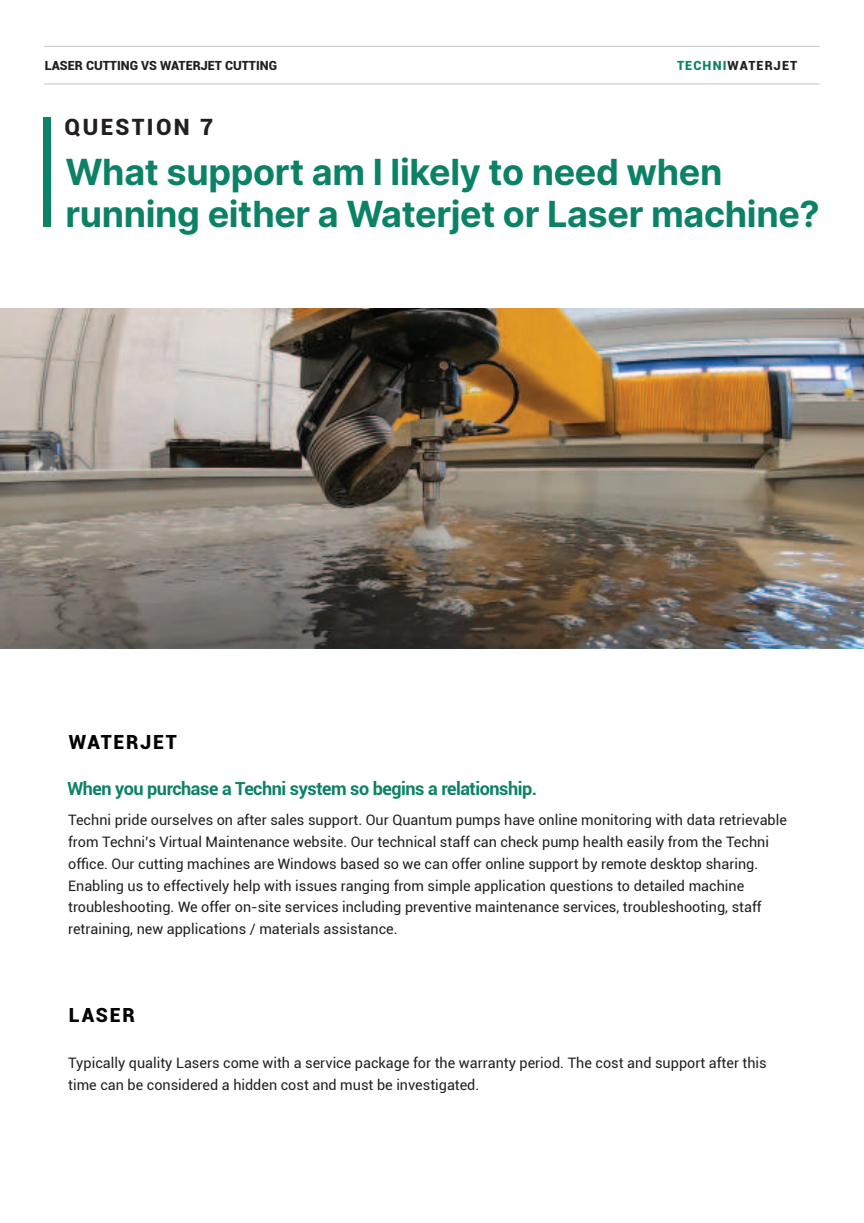
<style>
.page{position:relative;width:864px;height:1223px;background:#fff}
.page>*{position:absolute;margin:0;border:0;box-sizing:border-box;transform-origin:0 0}
.t1{font:900 22.5px "Roboto";letter-spacing:.105em;color:#231f20}
.t2{font:900 19.5px "Roboto";letter-spacing:.09em;color:#040503}
.t3{font:700 18px "Roboto";letter-spacing:-.025em;color:#0b8265}
.t4{font:14.4px/21.9px "Roboto";color:#231f20}
.t5{font:700 12.9px "Inter";letter-spacing:-.03em;color:#0b8265}
.t6{font:900 12.6px "Roboto";color:#231f20}
.t7{font:900 12.6px "Roboto";letter-spacing:.09em;color:#231f20}
.s1{color:#0b8265}
</style>
<div class="page">
<img style="left:44px;top:117px;width:6px;height:110px">
<hr style="left:44px;top:46px;width:776px;height:1px;background:#c3c3c3">
<hr style="left:44px;top:83px;width:776px;height:1px;background:#c3c3c3">
<img style="left:0;top:308px;width:864px;height:340px">
<p class="t6" style="left:45px;top:58px;width:234px">LASER CUTTING VS WATERJET CUTTING</p>
<p class="t7" style="left:677px;top:58px;width:122px"><span class="s1">TECHNI</span>WATERJET</p>
<h1 class="t1" style="left:65px;top:114px;width:150px">QUESTION 7</h1>
<p class="t5" style="left:65px;top:173px;width:659px">What support am I likely to need when</p>
<p class="t5" style="left:65px;top:215px;width:756px">running either a Waterjet or Laser machine?</p>
<h2 class="t2" style="left:69px;top:730px;width:109px">WATERJET</h2>
<p class="t3" style="left:67px;top:781px;width:471px">When you purchase a Techni system so begins a relationship.</p>
<p class="t4" style="left:68px;top:809px;width:720px">Techni pride ourselves on after sales support. Our Quantum pumps have online monitoring with data retrievable from Techniís Virtual Maintenance website. Our technical staff can check pump health easily from the Techni office. Our cutting machines are Windows based so we can offer online support by remote desktop sharing.<br>Enabling us to effectively help with issues ranging from simple application questions to detailed machine troubleshooting. We offer on-site services including preventive maintenance services, troubleshooting, staff retraining, new applications / materials assistance.</p>
<h2 class="t2" style="left:69px;top:1003px;width:67px">LASER</h2>
<p class="t4" style="left:68px;top:1052px;width:700px">Typically quality Lasers come with a service package for the warranty period. The cost and support after this time can be considered a hidden cost and must be investigated.</p>
</div>
